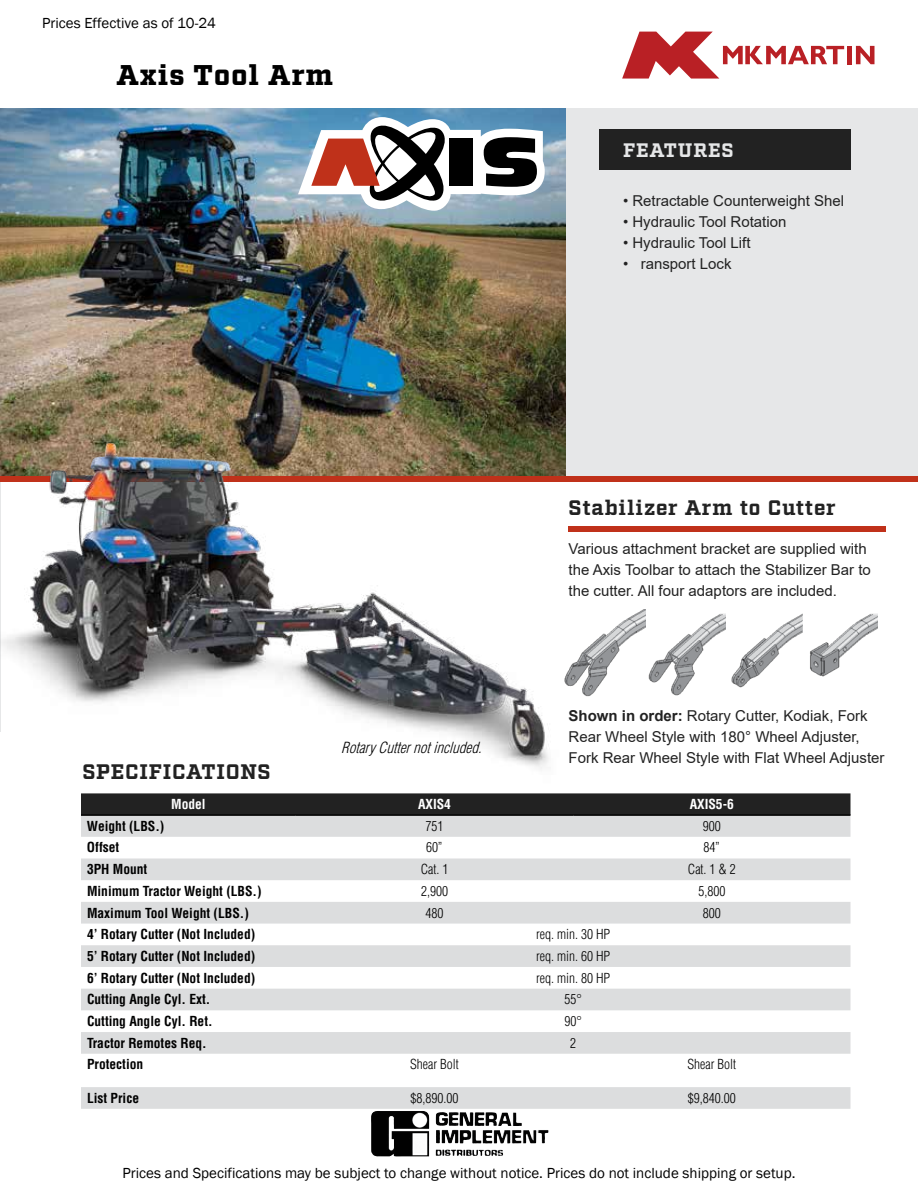
<style>
.page{position:relative;width:918px;height:1188px;background:#fff}
.page>*{position:absolute;margin:0;border:0;box-sizing:border-box;transform-origin:0 0}
.t1{font:900 28.5px "Factoria";letter-spacing:.04em;color:#000}
.t2{font:700 21px "Factoria";letter-spacing:.03em;color:#222}
.t3{font:700 19.5px "Factoria";letter-spacing:.04em;color:#e6e7e8}
.t4{font:15px/21px "Arial";color:#222}
.t5{font:15px "Franklin Gothic";color:#000}
.t6{font:italic 300 condensed 15px "Helvetica LT Std";color:#000}
.t7{font:700 condensed 13.5px "Helvetica LT Std";color:#000}
.t8{font:300 condensed 13.5px "Helvetica LT Std";color:#000}
.t9{font:700 condensed 13.5px "Helvetica LT Std";color:#fff}
.s1{font-style:inherit}
.s2{font-weight:700}
</style>
<div class="page">
<img style="left:371px;top:1111px;width:88px;height:46px">
<svg style="left:622px;top:32px;width:222px;height:47px"></svg>
<div style="left:847px;top:46px;width:5px;height:18px;background:#b92025"></div>
<svg style="left:856px;top:46px;width:18px;height:18px"></svg>
<img style="left:602px;top:609px;width:44px;height:72px">
<img style="left:648px;top:613px;width:230px;height:83px">
<img style="left:0;top:108px;width:566px;height:324px">
<div style="left:81px;top:793px;width:770px;height:21px;background:#222"></div>
<svg style="left:81px;top:816px;width:770px;height:238px;fill:#dcddde"></svg>
<hr style="left:81px;top:814px;width:215px;height:2px;background:#000">
<hr style="left:296px;top:814px;width:277px;height:2px;background:#000">
<hr style="left:573px;top:814px;width:278px;height:2px;background:#000">
<div style="left:566px;top:108px;width:352px;height:368px;background:#e6e7e8"></div>
<div style="left:599px;top:130px;width:251px;height:40px;background:#222"></div>
<div style="left:0;top:476px;width:918px;height:5px;background:#c0311a"></div>
<svg style="left:298px;top:117px;width:247px;height:94px"></svg>
<div style="left:569px;top:527px;width:317px;height:5px;background:#c0311a"></div>
<img style="left:0;top:432px;width:602px;height:337px">
<div style="left:81px;top:1087px;width:770px;height:22px;background:#dcddde"></div>
<p class="t5" style="left:42px;top:13px;width:175px">Prices Effective as of <span class="s1">1</span>0<span class="s1">-24</span></p>
<h1 class="t1" style="left:117px;top:58px;width:218px">Axis Tool Arm</h1>
<h3 class="t3" style="left:623px;top:138px;width:112px">FEATURES</h3>
<p class="t4" style="left:623px;top:190px;width:223px">• Retractable Counterweight Shel</p>
<p class="t4" style="left:623px;top:211px;width:165px">• Hydraulic Tool Rotation</p>
<p class="t4" style="left:623px;top:232px;width:129px">• Hydraulic Tool Lift</p>
<p class="t4" style="left:623px;top:253px;width:110px">• ransport Lock</p>
<h2 class="t2" style="left:82px;top:759px;width:190px">SPECIFICATIONS</h2>
<p class="t6" style="left:341px;top:738px;width:147px">RotaryCutternotincluded.</p>
<h2 class="t2" style="left:569px;top:495px;width:269px">Stabilizer Arm to Cutter</h2>
<p class="t4" style="left:569px;top:538px;width:304px">Various attachment bracket are supplied with the Axis Toolbar to attach the Stabilizer Bar to the cutter. All four adaptors are included.</p>
<p class="t4" style="left:569px;top:705px;width:317px"><span class="s2">Shown in order:</span> Rotary Cutter, Kodiak, Fork<br>Rear Wheel Style with 180° Wheel Adjuster,<br>Fork Rear Wheel Style with Flat Wheel Adjuster</p>
<p class="t9" style="left:171px;top:796px;width:36px">Model</p>
<p class="t9" style="left:418px;top:796px;width:35px">AXIS4</p>
<p class="t9" style="left:690px;top:796px;width:46px">AXIS5-6</p>
<p class="t7" style="left:87px;top:817px;width:79px">Weight (LBS.)</p>
<p class="t8" style="left:426px;top:817px;width:19px">751</p>
<p class="t8" style="left:703px;top:817px;width:19px">900</p>
<p class="t7" style="left:87px;top:839px;width:34px">Offset</p>
<p class="t8" style="left:426px;top:839px;width:18px">60”</p>
<p class="t8" style="left:704px;top:839px;width:18px">84”</p>
<p class="t7" style="left:87px;top:861px;width:62px">3PH Mount</p>
<p class="t8" style="left:421px;top:861px;width:29px">Cat. 1</p>
<p class="t8" style="left:688px;top:861px;width:49px">Cat. 1 &amp; 2</p>
<p class="t7" style="left:87px;top:883px;width:176px">Minimum Tractor Weight (LBS.)</p>
<p class="t8" style="left:421px;top:883px;width:28px">2,900</p>
<p class="t8" style="left:698px;top:883px;width:28px">5,800</p>
<p class="t7" style="left:87px;top:904px;width:163px">Maximum Tool Weight (LBS.)</p>
<p class="t8" style="left:426px;top:904px;width:19px">480</p>
<p class="t8" style="left:703px;top:904px;width:19px">800</p>
<p class="t7" style="left:87px;top:926px;width:170px">4’ Rotary Cutter (Not Included)</p>
<p class="t8" style="left:536px;top:926px;width:76px">req. min. 30 HP</p>
<p class="t7" style="left:87px;top:948px;width:170px">5’ Rotary Cutter (Not Included)</p>
<p class="t8" style="left:536px;top:948px;width:76px">req. min. 60 HP</p>
<p class="t7" style="left:87px;top:969px;width:170px">6’ Rotary Cutter (Not Included)</p>
<p class="t8" style="left:536px;top:969px;width:76px">req. min. 80 HP</p>
<p class="t7" style="left:87px;top:991px;width:125px">Cutting Angle Cyl. Ext.</p>
<p class="t8" style="left:565px;top:991px;width:19px">55°</p>
<p class="t7" style="left:87px;top:1013px;width:127px">Cutting Angle Cyl. Ret.</p>
<p class="t8" style="left:565px;top:1013px;width:19px">90°</p>
<p class="t7" style="left:87px;top:1034px;width:121px">Tractor Remotes Req.</p>
<p class="t8" style="left:570px;top:1034px;width:7px">2</p>
<p class="t7" style="left:87px;top:1056px;width:58px">Protection</p>
<p class="t8" style="left:410px;top:1056px;width:50px">Shear Bolt</p>
<p class="t8" style="left:687px;top:1056px;width:50px">Shear Bolt</p>
<p class="t7" style="left:87px;top:1089px;width:54px">List Price</p>
<p class="t8" style="left:411px;top:1090px;width:49px">$8,890.00</p>
<p class="t8" style="left:688px;top:1090px;width:49px">$9,840.00</p>
<p class="t5" style="left:122px;top:1163px;width:675px">Prices and Specifications may be subject to change without notice. Prices do not include shipping or setup.</p>
</div>
